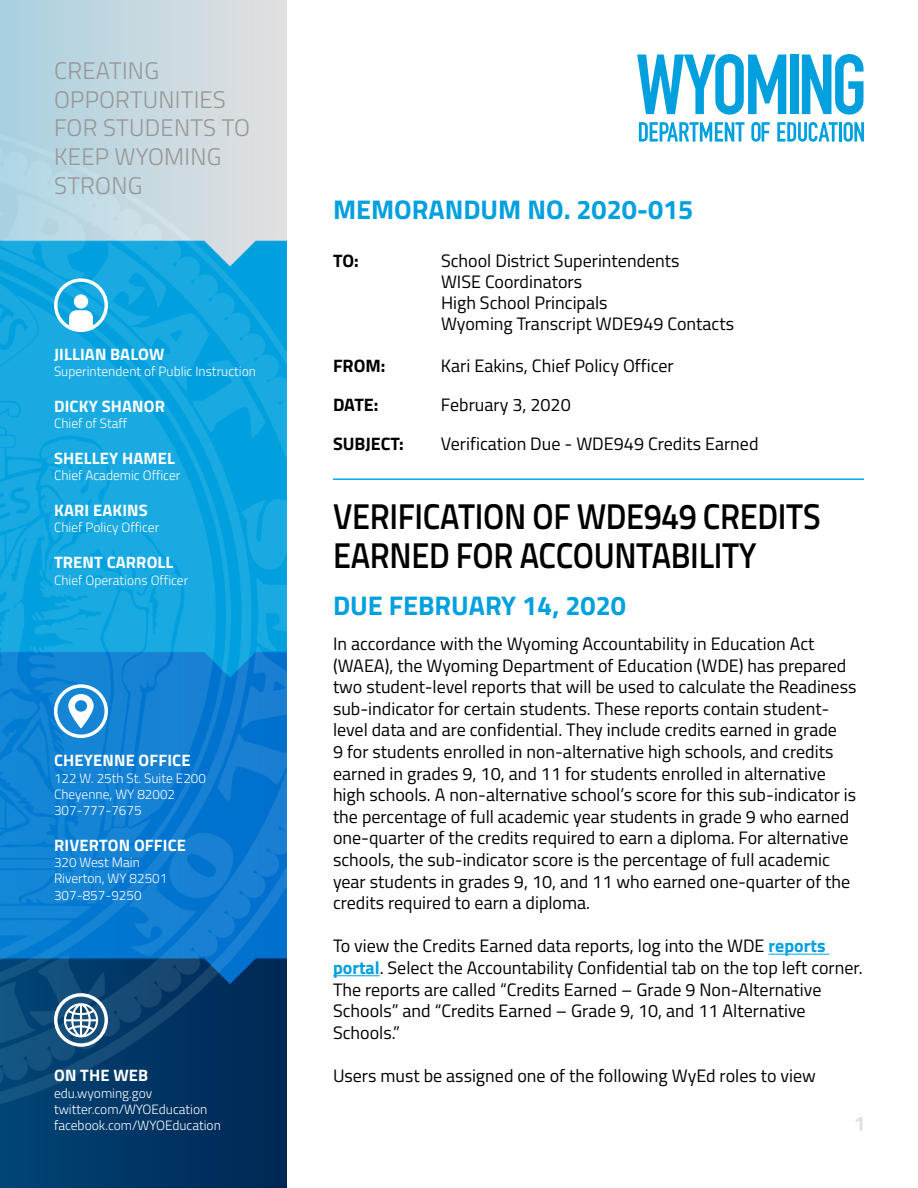
<style>
.page{position:relative;width:918px;height:1188px;background:#fff}
.page>*{position:absolute;margin:0;border:0;box-sizing:border-box;transform-origin:0 0}
.Headline{font:600 36px/39px "Titillium Web";letter-spacing:-.01em;color:#000;scale:.9 1}
.Section_Title{font:700 27px "Titillium Web";color:#00a0df}
.t1{font:300 24px/28.8px "Titillium Web";letter-spacing:.01em;color:#969696}
.t2{font:700 21px "Titillium Web";color:#e1e1e1}
.To__From__Etc{font:18px/21.6px "Titillium Web";color:#000}
.To__From__Etc-2{font:700 18px "Titillium Web";color:#000}
.Sidebar_Title{font:700 16.5px "Titillium Web";letter-spacing:.01em;color:#fff}
.Sidebar_Description{font:300 13.5px "Titillium Web";color:#fff}
.s1{font-weight:700;color:#00a0df}
</style>
<div class="page">
<img style="left:0;top:0;width:286px;height:1188px">
<svg style="left:54px;top:993px;width:54px;height:54px"></svg>
<svg style="left:54px;top:684px;width:54px;height:54px"></svg>
<svg style="left:54px;top:278px;width:54px;height:54px"></svg>
<svg style="left:637px;top:54px;width:149px;height:61px"></svg>
<div style="left:790px;top:55px;width:8px;height:59px;background:#00a0df"></div>
<svg style="left:802px;top:54px;width:62px;height:61px"></svg>
<svg style="left:639px;top:122px;width:106px;height:20px"></svg>
<svg style="left:751px;top:122px;width:19px;height:20px"></svg>
<svg style="left:777px;top:122px;width:61px;height:20px"></svg>
<hr style="left:839px;top:122px;width:3px;height:20px;background:#00a0df">
<svg style="left:844px;top:122px;width:20px;height:20px"></svg>
<hr style="left:333px;top:478px;width:531px;height:2px;background:#00aeef">
<hr style="left:769px;top:954px;width:61px;height:1px;background:#00a0df">
<hr style="left:333px;top:976px;width:47px;height:1px;background:#00a0df">
<p class="t1" style="left:54px;top:55px;width:197px">CREATING<br>OPPORTUNITIES<br>FOR STUDENTS TO<br>KEEP WYOMING<br>STRONG</p>
<h1 class="Section_Title" style="left:333px;top:189px;width:362px">MEMORANDUM NO. 2020-015</h1>
<p class="To__From__Etc-2" style="left:333px;top:247px;width:27px">TO:</p>
<p class="To__From__Etc" style="left:441px;top:249px;width:240px">School District Superintendents</p>
<p class="To__From__Etc" style="left:441px;top:270px;width:143px">WISE Coordinators</p>
<p class="To__From__Etc" style="left:441px;top:291px;width:168px">High School Principals</p>
<p class="To__From__Etc" style="left:441px;top:312px;width:295px">Wyoming Transcript WDE949 Contacts</p>
<p class="To__From__Etc-2" style="left:333px;top:352px;width:54px">FROM:</p>
<p class="To__From__Etc" style="left:441px;top:354px;width:234px">Kari Eakins, Chief Policy Officer</p>
<p class="To__From__Etc-2" style="left:333px;top:391px;width:47px">DATE:</p>
<p class="To__From__Etc" style="left:441px;top:393px;width:131px">February 3, 2020</p>
<p class="To__From__Etc-2" style="left:333px;top:430px;width:72px">SUBJECT:</p>
<p class="To__From__Etc" style="left:441px;top:432px;width:319px">Verification Due - WDE949 Credits Earned</p>
<p class="Sidebar_Title" style="left:54px;top:341px;width:112px">JILLIAN BALOW</p>
<p class="Sidebar_Description" style="left:54px;top:361px;width:203px">Superintendent of Public Instruction</p>
<p class="Sidebar_Title" style="left:54px;top:393px;width:112px">DICKY SHANOR</p>
<p class="Sidebar_Description" style="left:54px;top:414px;width:75px">Chief of Staff</p>
<p class="Sidebar_Title" style="left:54px;top:446px;width:122px">SHELLEY HAMEL</p>
<p class="Sidebar_Description" style="left:54px;top:466px;width:128px">Chief Academic Officer</p>
<p class="Sidebar_Title" style="left:54px;top:498px;width:95px">KARI EAKINS</p>
<p class="Sidebar_Description" style="left:54px;top:518px;width:107px">Chief Policy Officer</p>
<p class="Sidebar_Title" style="left:54px;top:550px;width:121px">TRENT CARROLL</p>
<p class="Sidebar_Description" style="left:54px;top:570px;width:136px">Chief Operations Officer</p>
<h2 class="Headline" style="left:333px;top:496px;width:543px">VERIFICATION OF WDE949 CREDITS<br>EARNED FOR ACCOUNTABILITY</h2>
<h1 class="Section_Title" style="left:333px;top:585px;width:294px">DUE FEBRUARY 14, 2020</h1>
<p class="To__From__Etc" style="left:333px;top:632px;width:525px">In accordance with the Wyoming Accountability in Education Act (WAEA), the Wyoming Department of Education (WDE) has prepared two student-level reports that will be used to calculate the Readiness sub-indicator for certain students. These reports contain student&shy;level data and are confidential. They include credits earned in grade<br>9 for students enrolled in non-alternative high schools, and credits earned in grades 9, 10, and 11 for students enrolled in alternative high schools. A non-alternative school’s score for this sub-indicator is the percentage of full academic year students in grade 9 who earned one-quarter of the credits required to earn a diploma. For alternative schools, the sub-indicator score is the percentage of full academic year students in grades 9, 10, and 11 who earned one-quarter of the credits required to earn a diploma.</p>
<p class="To__From__Etc" style="left:333px;top:934px;width:531px">To view the Credits Earned data reports, log into the WDE <span class="s1">reports portal</span>. Select the Accountability Confidential tab on the top left corner.<br>The reports are called “Credits Earned – Grade 9 Non-Alternative Schools” and “Credits Earned – Grade 9, 10, and 11 Alternative Schools.”</p>
<p class="To__From__Etc" style="left:333px;top:1064px;width:484px">Users must be assigned one of the following WyEd roles to view</p>
<p class="Sidebar_Title" style="left:54px;top:748px;width:138px">CHEYENNE OFFICE</p>
<p class="Sidebar_Description" style="left:54px;top:768px;width:154px">122 W. 25th St. Suite E200</p>
<p class="Sidebar_Description" style="left:54px;top:784px;width:123px">Cheyenne, WY 82002</p>
<p class="Sidebar_Description" style="left:54px;top:801px;width:89px">307-777-7675</p>
<p class="Sidebar_Title" style="left:54px;top:833px;width:133px">RIVERTON OFFICE</p>
<p class="Sidebar_Description" style="left:54px;top:853px;width:87px">320 West Main</p>
<p class="Sidebar_Description" style="left:54px;top:869px;width:115px">Riverton, WY 82501</p>
<p class="Sidebar_Description" style="left:54px;top:885px;width:89px">307-857-9250</p>
<p class="Sidebar_Title" style="left:54px;top:1063px;width:96px">ON THE WEB</p>
<p class="Sidebar_Description" style="left:54px;top:1083px;width:100px">edu.wyoming.gov</p>
<p class="Sidebar_Description" style="left:54px;top:1099px;width:155px">twitter.com/WYOEducation</p>
<p class="Sidebar_Description" style="left:54px;top:1116px;width:168px">facebook.com/WYOEducation</p>
<p class="t2" style="left:854px;top:1107px;width:13px">1</p>
</div>
